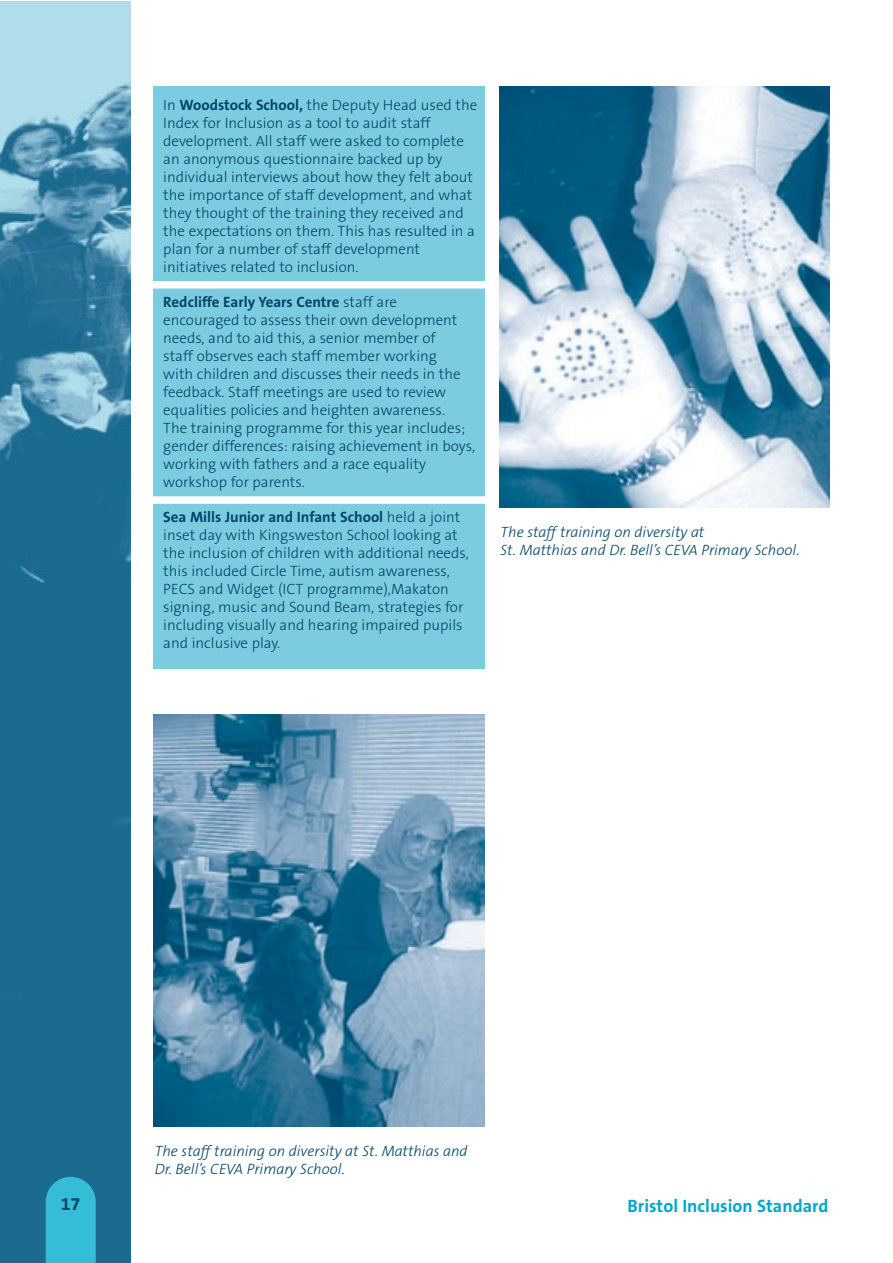
<style>
.page{position:relative;width:893px;height:1263px;background:#fff}
.page>*{position:absolute;margin:0;border:0;box-sizing:border-box;transform-origin:0 0}
.t1{font:700 18px "The Sans B7";color:#00a7cb}
.t2{font:700 18px "The Sans B7";color:#00446a}
.t3{font:300 15px/18px "The Sans B3";color:#00446a}
.t4{font:italic 300 15px/18px "The Sans B3";color:#00446a}
.t5{font:700 15px "The Sans B7";color:#00446a}
.s1{font-family:"The Sans B7";font-weight:700}
.s2{font-family:"The Sans B3";font-weight:300}
.s3{font-style:normal}
</style>
<div class="page">
<div style="left:153px;top:87px;width:331px;height:582px;background:#7ccce0"></div>
<img style="left:0;top:19px;width:131px;height:1244px">
<svg style="left:46px;top:1177px;width:50px;height:86px;background:#33b6d2"></svg>
<img style="left:153px;top:714px;width:332px;height:412px">
<img style="left:499px;top:87px;width:330px;height:420px">
<div style="left:152px;top:281px;width:335px;height:8px;background:#fff"></div>
<div style="left:151px;top:496px;width:336px;height:8px;background:#fff"></div>
<p class="t3" style="left:163px;top:97px;width:315px">In <span class="s1">Woodstock School,</span> the Deputy Head used the Index for Inclusion as a tool to audit staff development. All staff were asked to complete an anonymous questionnaire backed up by individual interviews about how they felt about the importance of staff development, and what they thought of the training they received and the expectations on them. This has resulted in a plan for a number of staff development initiatives related to inclusion.</p>
<p class="t5" style="left:163px;top:296px;width:235px">Redcliffe Early Years Centre <span class="s2">staff are</span></p>
<p class="t3" style="left:163px;top:312px;width:313px">encouraged to assess their own development needs, and to aid this, a senior member of<br>staff observes each staff member working<br>with children and discusses their needs in the feedback. Staff meetings are used to review equalities policies and heighten awareness.<br>The training programme for this year includes; gender differences: raising achievement in boys, working with fathers and a race equality workshop for parents.</p>
<p class="t5" style="left:163px;top:511px;width:298px">Sea Mills Junior and Infant School <span class="s2">held a joint</span></p>
<p class="t3" style="left:163px;top:527px;width:307px">inset day with Kingsweston School looking at the inclusion of children with additional needs, this included Circle Time, autism awareness, PECS and Widget (ICT programme),Makaton signing, music and Sound Beam, strategies for including visually and hearing impaired pupils and inclusive play.</p>
<p class="t4" style="left:500px;top:524px;width:300px">The staff training on diversity at<br>St. Matthias and Dr. Bell’s CEVA Primary School<span class="s3">.</span></p>
<p class="t2" style="left:61px;top:1197px;width:21px">17</p>
<p class="t4" style="left:155px;top:1144px;width:314px">The staff training on diversity at St. Matthias and<br>Dr. Bell’s CEVA Primary School<span class="s3">.</span></p>
<p class="t1" style="left:627px;top:1200px;width:202px">Bristol Inclusion Standard</p>
</div>
